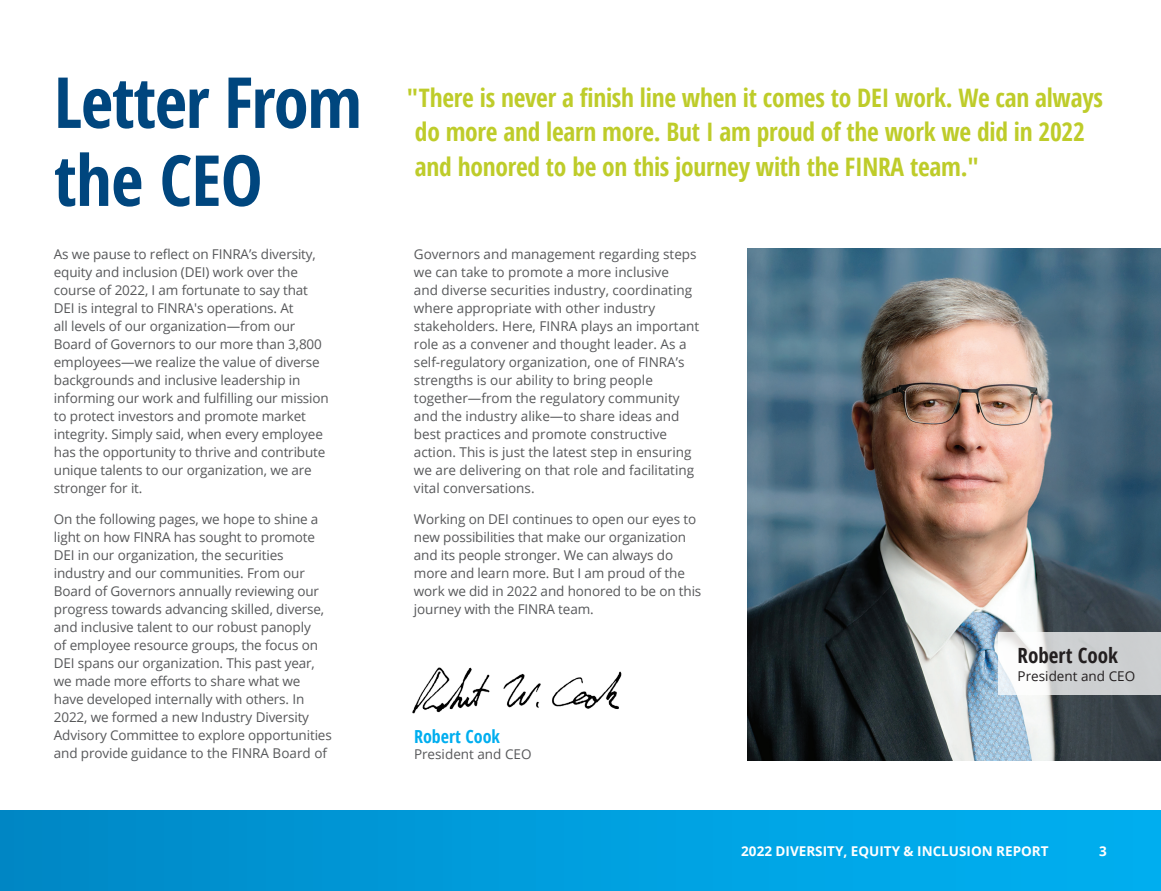
<style>
.page{position:relative;width:1161px;height:891px;background:#fff}
.page>*{position:absolute;margin:0;border:0;box-sizing:border-box;transform-origin:0 0}
.t1{font:700 70.5px/78px "Open Sans Condensed";letter-spacing:-.02em;color:#00467e}
.t2{font:700 25.5px/34.5px "Open Sans Condensed";letter-spacing:-.01em;color:#becc2a}
.t3{font:700 21px "Open Sans Condensed";color:#231f20}
.t4{font:700 18px "Open Sans Condensed";color:#00aeef}
.t5{font:13.5px/18px "Open Sans";letter-spacing:-.01em;color:#57585a}
.t6{font:700 13.5px "Open Sans";color:#fff}
.t7{font:13.5px "Open Sans";color:#231f20}
</style>
<div class="page">
<div style="left:0;top:811px;width:1161px;height:80px;background:linear-gradient(to right,#0089c6,#00b2f3)"></div>
<img style="left:747px;top:248px;width:414px;height:513px">
<img style="left:412px;top:667px;width:210px;height:47px">
<svg style="left:999px;top:632px;width:162px;height:63px;fill:#ced0d2"></svg>
<p class="t1" style="left:54px;top:62px;width:310px">Letter From the CEO</p>
<p class="t5" style="left:54px;top:245px;width:276px">As we pause to reflect on FINRA’s diversity, equity and inclusion (DEI) work over the course of 2022, I am fortunate to say that DEI is integral to FINRA's operations. At<br>all levels of our organization—from our Board of Governors to our more than 3,800 employees—we realize the value of diverse backgrounds and inclusive leadership in informing our work and fulfilling our mission to protect investors and promote market integrity. Simply said, when every employee has the opportunity to thrive and contribute unique talents to our organization, we are stronger for it.</p>
<p class="t5" style="left:54px;top:510px;width:279px">On the following pages, we hope to shine a light on how FINRA has sought to promote DEI in our organization, the securities industry and our communities. From our Board of Governors annually reviewing our progress towards advancing skilled, diverse, and inclusive talent to our robust panoply<br>of employee resource groups, the focus on DEI spans our organization. This past year, we made more efforts to share what we have developed internally with others. In 2022, we formed a new Industry Diversity Advisory Committee to explore opportunities and provide guidance to the FINRA Board of</p>
<p class="t2" style="left:415px;top:79px;width:690px;text-indent:-8px">"There is never a finish line when it comes to DEI work. We can always do more and learn more. But I am proud of the work we did in 2022 and honored to be on this journey with the FINRA team."</p>
<p class="t5" style="left:414px;top:245px;width:287px">Governors and management regarding steps we can take to promote a more inclusive<br>and diverse securities industry, coordinating where appropriate with other industry stakeholders. Here, FINRA plays an important role as a convener and thought leader. As a self-regulatory organization, one of FINRA’s strengths is our ability to bring people together—from the regulatory community and the industry alike—to share ideas and best practices and promote constructive action. This is just the latest step in ensuring we are delivering on that role and facilitating vital conversations.</p>
<p class="t5" style="left:414px;top:510px;width:289px">Working on DEI continues to open our eyes to new possibilities that make our organization and its people stronger. We can always do more and learn more. But I am proud of the work we did in 2022 and honored to be on this journey with the FINRA team.</p>
<p class="t4" style="left:414px;top:724px;width:88px">Robert Cook</p>
<p class="t5" style="left:414px;top:745px;width:119px">President and CEO</p>
<p class="t3" style="left:1018px;top:640px;width:102px">Robert Cook</p>
<p class="t7" style="left:1018px;top:667px;width:119px">President and CEO</p>
<p class="t6" style="left:741px;top:842px;width:309px">2022 DIVERSITY, EQUITY &amp; INCLUSION REPORT</p>
<p class="t6" style="left:1099px;top:842px;width:9px">3</p>
</div>
